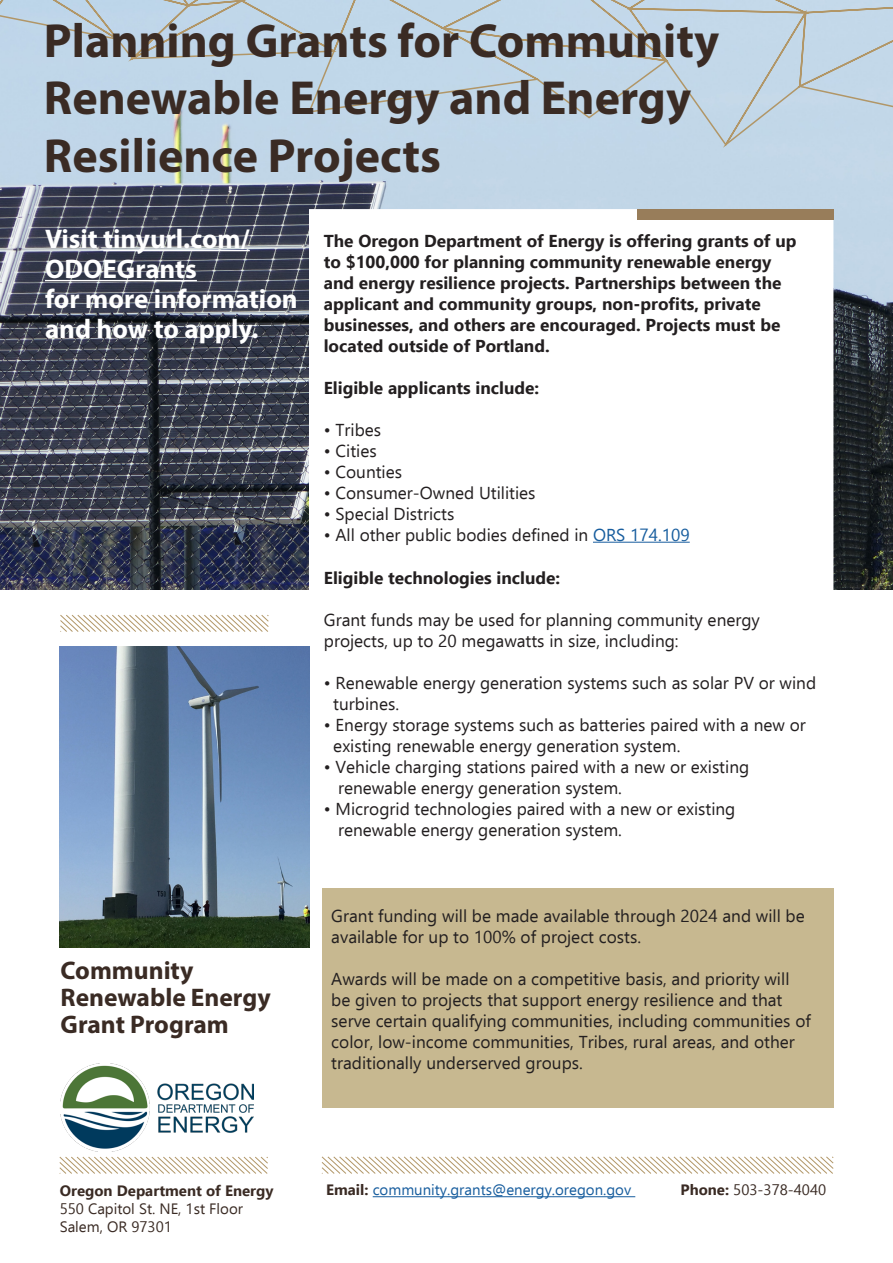
<style>
.page{position:relative;width:893px;height:1263px;background:#fff}
.page>*{position:absolute;margin:0;border:0;box-sizing:border-box;transform-origin:0 0}
.t1{font:700 48px/57.6px "Myriad Pro";color:#3a2b24}
.t2{font:700 27px/30px "Myriad Pro";color:#fff}
.t3{font:700 25.5px/27px "Myriad Pro";color:#3a2b24}
.t4{font:17.25px/21px "Ebrima";color:#231f20}
.t5{font:700 17.25px/21px "Ebrima";color:#231f20}
.t6{font:15px/18px "Ebrima";color:#3a2b24}
.t7{font:15px "Ebrima";color:#175d9e}
.t8{font:700 15px "Ebrima";color:#3a2b24}
.s1{color:#175d9e}
.s2{font-weight:700;color:#3a2b24}
.s3{font-weight:700}
</style>
<div class="page">
<img style="left:0;top:151px;width:893px;height:438px">
<div style="left:322px;top:889px;width:511px;height:219px;background:#c7b890"></div>
<svg style="left:309px;top:209px;width:524px;height:380px"></svg>
<div style="left:0;top:0;width:893px;height:151px;background:#c1d7e9"></div>
<svg style="left:321px;top:1156px;width:513px;height:18px"></svg>
<svg style="left:60px;top:615px;width:209px;height:17px"></svg>
<div style="left:637px;top:209px;width:196px;height:10px;background:#987d5a"></div>
<hr style="left:593px;top:542px;width:97px;height:1px;background:#175d9e">
<img style="left:61px;top:1063px;width:192px;height:88px">
<hr style="left:103px;top:250px;width:147px;height:1px;background:#fff">
<hr style="left:45px;top:280px;width:152px;height:1px;background:#fff">
<img style="left:60px;top:646px;width:249px;height:301px">
<svg style="left:59px;top:1156px;width:209px;height:18px"></svg>
<hr style="left:373px;top:1196px;width:262px;height:1px;background:#175d9e">
<p class="t1" style="left:44px;top:10px;width:677px">Planning Grants for Community<br>Renewable Energy and Energy<br>Resilience Projects</p>
<p class="t2" style="left:45px;top:223px;width:254px">Visit tinyurl.com/<br>ODOEGrants<br>for more information and how to apply.</p>
<p class="t3" style="left:61px;top:956px;width:212px">Community<br>Renewable Energy<br>Grant Program</p>
<p class="t5" style="left:324px;top:229px;width:474px">The Oregon Department of Energy is offering grants of up to $100,000 for planning community renewable energy and energy resilience projects. Partnerships between the applicant and community groups, non-profits, private businesses, and others are encouraged. Projects must be located outside of Portland.</p>
<p class="t5" style="left:324px;top:376px;width:217px">Eligible applicants include:</p>
<p class="t4" style="left:324px;top:418px;width:59px">• Tribes</p>
<p class="t4" style="left:324px;top:439px;width:54px">• Cities</p>
<p class="t4" style="left:324px;top:460px;width:80px">• Counties</p>
<p class="t4" style="left:324px;top:481px;width:213px">• Consumer-Owned Utilities</p>
<p class="t4" style="left:324px;top:502px;width:132px">• Special Districts</p>
<p class="t4" style="left:324px;top:523px;width:367px">• All other public bodies defined in <span class="s1">ORS 174.109</span></p>
<p class="t5" style="left:324px;top:566px;width:238px">Eligible technologies include:</p>
<p class="t4" style="left:324px;top:609px;width:438px">Grant funds may be used for planning community energy projects, up to 20 megawatts in size, including:</p>
<p class="t4" style="left:333px;top:672px;width:484px;text-indent:-9px">• Renewable energy generation systems such as solar PV or wind turbines.</p>
<p class="t4" style="left:333px;top:714px;width:474px;text-indent:-9px">• Energy storage systems such as batteries paired with a new or existing renewable energy generation system.</p>
<p class="t4" style="left:338px;top:756px;width:413px;text-indent:-14px">• Vehicle charging stations paired with a new or existing renewable energy generation system.</p>
<p class="t4" style="left:338px;top:798px;width:399px;text-indent:-14px">• Microgrid technologies paired with a new or existing renewable energy generation system.</p>
<p class="t4" style="left:331px;top:904px;width:475px">Grant funding will be made available through 2024 and will be available for up to 100% of project costs.</p>
<p class="t4" style="left:331px;top:967px;width:481px">Awards will be made on a competitive basis, and priority will be given to projects that support energy resilience and that serve certain qualifying communities, including communities of color, low-income communities, Tribes, rural areas, and other traditionally underserved groups.</p>
<p class="t8" style="left:60px;top:1179px;width:215px">Oregon Department of Energy</p>
<p class="t6" style="left:60px;top:1199px;width:185px">550 Capitol St. NE, 1st Floor<br>Salem, OR 97301</p>
<p class="t7" style="left:326px;top:1179px;width:307px"><span class="s2">Email:</span> community.grants@energy.oregon.gov</p>
<p class="t6" style="left:680px;top:1180px;width:147px"><span class="s3">Phone:</span> 503-378-4040</p>
</div>
